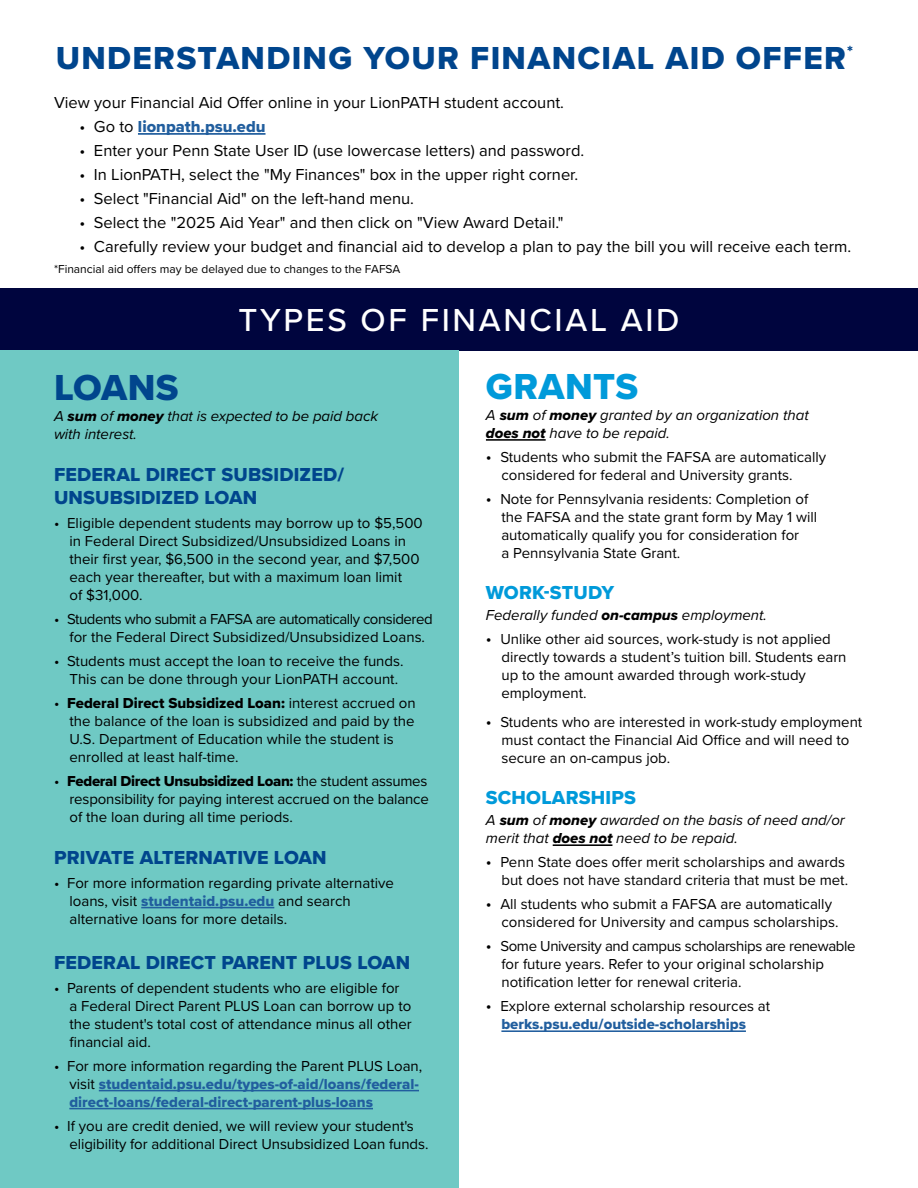
<style>
.page{position:relative;width:918px;height:1188px;background:#fff}
.page>*{position:absolute;margin:0;border:0;box-sizing:border-box;transform-origin:0 0}
.t1{font:37.5px "Proxima Nova Extrabld";letter-spacing:.01em;color:#009ada}
.t2{font:37.5px "Proxima Nova Extrabld";color:#00458d}
.t3{font:33px "Proxima Nova Extrabld";letter-spacing:.04em;color:#00458d}
.t4{font:500 33px "Proxima Nova";letter-spacing:.08em;color:#fff}
.t5{font:19.5px/23.4px "Proxima Nova Extrabld";letter-spacing:.01em;color:#00458d}
.t6{font:19.5px "Proxima Nova Extrabld";letter-spacing:.01em;color:#009ada}
.t7{font:16.5px "Proxima Nova";color:#000}
.t8{font:16.5px "Proxima Nova Extrabld";color:#215e9e}
.t9{font:15px/18px "Proxima Nova";color:#000}
.t10{font:italic 15px/18px "Proxima Nova";color:#000}
.t11{font:15px "Proxima Nova Extrabld";color:#215e9e}
.t12{font:15px "Proxima Nova";letter-spacing:-.03em;color:#000}
.t13{font:15px "Proxima Nova";letter-spacing:-.025em;color:#000}
.t14{font:15px "Proxima Nova Extrabld";color:#000}
.t15{font:12px "Proxima Nova";color:#000}
.s1{font-family:"Proxima Nova";color:#000}
.s2{font-family:"Proxima Nova Extrabld It";font-style:normal}
.s3{font-family:"Proxima Nova"}
.s4{font-family:"Proxima Nova Extrabld"}
.s5{font-family:"Proxima Nova Extrabld";color:#215e9e}
.s6{font-size:16.5px}
</style>
<div class="page">
<hr style="left:138px;top:133px;width:128px;height:2px;background:#215e9e">
<div style="left:0;top:288px;width:918px;height:63px;background:#00053e"></div>
<div style="left:0;top:351px;width:459px;height:837px;background:#6fc9c4"></div>
<hr style="left:141px;top:907px;width:133px;height:1px;background:#215e9e">
<hr style="left:99px;top:1090px;width:320px;height:1px;background:#215e9e">
<hr style="left:69px;top:1108px;width:304px;height:1px;background:#215e9e">
<hr style="left:486px;top:439px;width:60px;height:2px;background:#000">
<hr style="left:553px;top:844px;width:59px;height:2px;background:#000">
<hr style="left:501px;top:1030px;width:245px;height:2px;background:#215e9e">
<p class="t3" style="left:56px;top:33px;width:799px">UNDERSTANDING YOUR FINANCIAL AID OFFER<sup>*</sup></p>
<p class="t7" style="left:54px;top:90px;width:512px">View your Financial Aid Offer online in your LionPATH student account.</p>
<p class="t8" style="left:80px;top:114px;width:187px"><span class="s1">• Go to</span> lionpath.psu.edu</p>
<p class="t7" style="left:80px;top:138px;width:506px">• Enter your Penn State User ID (use lowercase letters) and password.</p>
<p class="t7" style="left:80px;top:162px;width:500px">• In LionPATH, select the "My Finances" box in the upper right corner.</p>
<p class="t7" style="left:80px;top:186px;width:336px">• Select "Financial Aid" on the left-hand menu.</p>
<p class="t7" style="left:80px;top:210px;width:486px">• Select the "2025 Aid Year" and then click on "View Award Detail."</p>
<p class="t7" style="left:80px;top:234px;width:773px">• Carefully review your budget and financial aid to develop a plan to pay the bill you will receive each term.</p>
<p class="t15" style="left:54px;top:260px;width:348px">*Financial aid offers may be delayed due to changes to the FAFSA</p>
<p class="t4" style="left:238px;top:295px;width:443px">TYPES OF FINANCIAL AID</p>
<p class="t2" style="left:54px;top:360px;width:126px">LOANS</p>
<p class="t10" style="left:54px;top:407px;width:326px">A <span class="s2">sum</span> of <span class="s2">money</span> that is expected to be paid back with interest.</p>
<p class="t5" style="left:54px;top:462px;width:292px">FEDERAL DIRECT SUBSIDIZED/<br>UNSUBSIDIZED LOAN</p>
<p class="t9" style="left:54px;top:514px;width:370px">• Eligible dependent students may borrow up to $5,500</p>
<p class="t9" style="left:69px;top:532px;width:338px">in Federal Direct Subsidized/Unsubsidized Loans in</p>
<p class="t9" style="left:69px;top:550px;width:352px">their first year, $6,500 in the second year, and $7,500</p>
<p class="t9" style="left:69px;top:568px;width:334px">each year thereafter, but with a maximum loan limit</p>
<p class="t9" style="left:69px;top:586px;width:75px">of $31,000.</p>
<p class="t12" style="left:54px;top:608px;width:380px">• Students who submit a FAFSA are automatically considered</p>
<p class="t9" style="left:69px;top:628px;width:357px">for the Federal Direct Subsidized/Unsubsidized Loans.</p>
<p class="t9" style="left:54px;top:652px;width:351px">• Students must accept the loan to receive the funds.</p>
<p class="t9" style="left:69px;top:670px;width:330px">This can be done through your LionPATH account.</p>
<p class="t14" style="left:54px;top:692px;width:363px"><span class="s3">•</span> Federal Direct Subsidized Loan: <span class="s3">interest accrued on</span></p>
<p class="t9" style="left:69px;top:712px;width:347px">the balance of the loan is subsidized and paid by the</p>
<p class="t9" style="left:69px;top:730px;width:326px">U.S. Department of Education while the student is</p>
<p class="t9" style="left:69px;top:748px;width:171px">enrolled at least half-time.</p>
<p class="t9" style="left:54px;top:772px;width:376px;text-align:right">• <span class="s4">Federal Direct Unsubsidized Loan:</span> the student assumes responsibility for paying interest accrued on the balance</p>
<p class="t9" style="left:69px;top:808px;width:225px">of the loan during all time periods.</p>
<p class="t5" style="left:54px;top:845px;width:274px">PRIVATE ALTERNATIVE LOAN</p>
<p class="t9" style="left:54px;top:873px;width:342px">• For more information regarding private alternative</p>
<p class="t9" style="left:69px;top:891px;width:283px">loans, visit <span class="s5">studentaid.psu.edu</span> and search</p>
<p class="t9" style="left:69px;top:909px;width:219px">alternative loans for more details.</p>
<p class="t5" style="left:54px;top:950px;width:358px">FEDERAL DIRECT PARENT PLUS LOAN</p>
<p class="t9" style="left:54px;top:978px;width:347px">• Parents of dependent students who are eligible for</p>
<p class="t9" style="left:69px;top:996px;width:343px">a Federal Direct Parent PLUS Loan can borrow up to</p>
<p class="t9" style="left:69px;top:1014px;width:344px">the student's total cost of attendance minus all other financial aid.</p>
<p class="t9" style="left:54px;top:1056px;width:370px">• For more information regarding the Parent PLUS Loan,</p>
<p class="t11" style="left:69px;top:1072px;width:351px"><span class="s1">visit</span> studentaid.psu.edu/types-of-aid/loans/federal-</p>
<p class="t11" style="left:69px;top:1090px;width:305px">direct-loans/federal-direct-parent-plus-loans</p>
<p class="t9" style="left:54px;top:1116px;width:361px">• If you are credit denied, we will review your student's</p>
<p class="t9" style="left:69px;top:1134px;width:360px">eligibility for additional Direct Unsubsidized Loan funds.</p>
<p class="t1" style="left:486px;top:358px;width:154px">GRANTS</p>
<p class="t10" style="left:486px;top:405px;width:324px">A <span class="s2">sum</span> of <span class="s2">money</span> granted by an organization that <span class="s2">does not</span> have to be repaid.</p>
<p class="t9" style="left:486px;top:447px;width:342px"><span class="s6">•</span> Students who submit the FAFSA are automatically</p>
<p class="t9" style="left:501px;top:465px;width:293px">considered for federal and University grants.</p>
<p class="t9" style="left:486px;top:489px;width:324px"><span class="s6">•</span> Note for Pennsylvania residents: Completion of</p>
<p class="t9" style="left:501px;top:507px;width:317px">the FAFSA and the state grant form by May 1 will</p>
<p class="t9" style="left:501px;top:525px;width:299px">automatically qualify you for consideration for</p>
<p class="t9" style="left:501px;top:543px;width:180px">a Pennsylvania State Grant.</p>
<p class="t6" style="left:486px;top:578px;width:130px">WORK-STUDY</p>
<p class="t10" style="left:486px;top:606px;width:283px">Federally funded <span class="s2">on-campus</span> employment.</p>
<p class="t9" style="left:486px;top:630px;width:346px"><span class="s6">•</span> Unlike other aid sources, work-study is not applied</p>
<p class="t9" style="left:501px;top:648px;width:347px">directly towards a student’s tuition bill. Students earn up to the amount awarded through work-study</p>
<p class="t9" style="left:501px;top:684px;width:87px">employment.</p>
<p class="t9" style="left:501px;top:712px;width:362px;text-indent:-15px"><span class="s6">•</span> Students who are interested in work-study employment must contact the Financial Aid Office and will need to secure an on-campus job.</p>
<p class="t6" style="left:486px;top:783px;width:151px">SCHOLARSHIPS</p>
<p class="t10" style="left:486px;top:811px;width:360px">A <span class="s2">sum</span> of <span class="s2">money</span> awarded on the basis of need and/or merit that <span class="s2">does not</span> need to be repaid.</p>
<p class="t9" style="left:486px;top:853px;width:361px"><span class="s6">•</span> Penn State does offer merit scholarships and awards</p>
<p class="t9" style="left:501px;top:871px;width:348px">but does not have standard criteria that must be met.</p>
<p class="t9" style="left:486px;top:895px;width:348px"><span class="s6">•</span> All students who submit a FAFSA are automatically</p>
<p class="t9" style="left:501px;top:913px;width:339px">considered for University and campus scholarships.</p>
<p class="t13" style="left:486px;top:935px;width:371px"><span class="s6">•</span> Some University and campus scholarships are renewable</p>
<p class="t9" style="left:501px;top:955px;width:324px">for future years. Refer to your original scholarship</p>
<p class="t9" style="left:501px;top:973px;width:242px">notification letter for renewal criteria.</p>
<p class="t9" style="left:486px;top:997px;width:286px"><span class="s6">•</span> Explore external scholarship resources at</p>
<p class="t11" style="left:501px;top:1013px;width:246px">berks.psu.edu/outside-scholarships</p>
</div>
